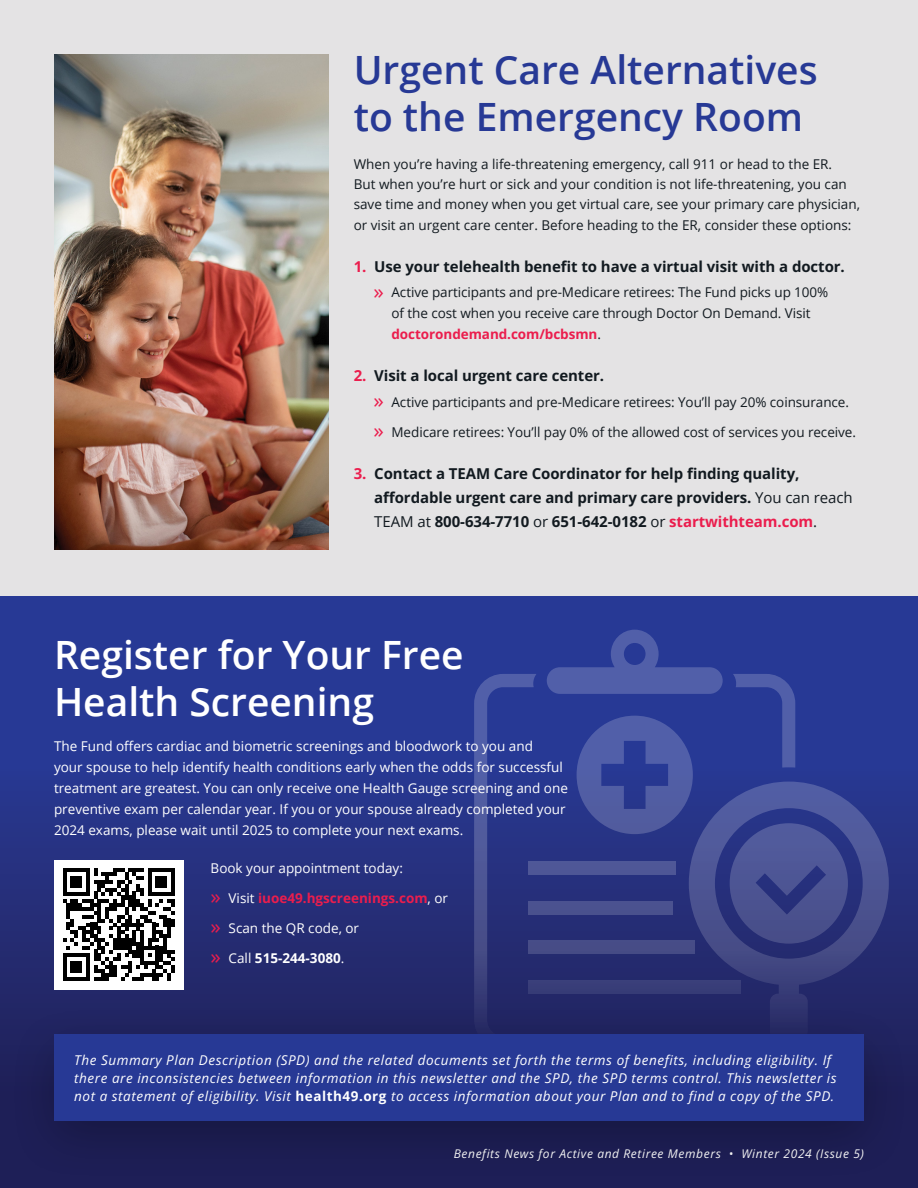
<style>
.page{position:relative;width:918px;height:1188px;background:#fff}
.page>*{position:absolute;margin:0;border:0;box-sizing:border-box;transform-origin:0 0}
.t1{font:600 39px/46.8px "Open Sans";color:#273995}
.t2{font:600 39px/46.8px "Open Sans";color:#fff}
.t3{font:700 15px/24px "Open Sans";letter-spacing:-.005em;color:#121a20}
.t4{font:13.5px/20.2px "Open Sans";color:#121a20}
.t5{font:13.5px/21px "Open Sans";color:#fff}
.t6{font:italic 13.5px/18px "Open Sans";letter-spacing:.04em;color:#fff}
.t7{font:700 13.5px "Open Sans";color:#eb1d4d}
.t8{font:700 13.5px "Open Sans";color:#fff}
.t9{font:italic 12px "Open Sans";letter-spacing:.05em;color:#fff}
.s1{color:#eb1d4d}
.s2{font-size:21px;color:#eb1d4d}
.s3{font-weight:700;color:#eb1d4d}
.s4{font-weight:400}
.s5{font-weight:400;font-size:21px}
.s6{font-weight:400;color:#fff}
.s7{font-weight:400;font-size:21px;color:#eb1d4d}
.s8{font-weight:700;font-style:normal}
</style>
<div class="page">
<div style="left:0;top:0;width:918px;height:596px;background:#e4e3e4"></div>
<div style="left:0;top:596px;width:918px;height:592px;background:linear-gradient(to bottom,#2a3fa2,#1e1d50)"></div>
<img style="left:54px;top:54px;width:274px;height:496px">
<svg style="left:474px;top:674px;width:321px;height:330px;background:#2f3b8b"></svg>
<svg style="left:547px;top:630px;width:176px;height:64px;background:#3c4c9f"></svg>
<div style="left:529px;top:901px;width:144px;height:13px;background:#4b528f"></div>
<div style="left:529px;top:940px;width:166px;height:14px;background:#474c86"></div>
<div style="left:529px;top:980px;width:212px;height:13px;background:#383d78"></div>
<svg style="left:689px;top:782px;width:200px;height:222px;background:#3b4387"></svg>
<div style="left:529px;top:861px;width:147px;height:14px;background:#4f5797"></div>
<div style="left:8px;top:1004px;width:902px;height:178px;background:#000;opacity:.25"></div>
<div style="left:54px;top:1034px;width:810px;height:87px;background:#273995"></div>
<div style="left:54px;top:860px;width:130px;height:129px;background:#fff"></div>
<svg style="left:63px;top:868px;width:112px;height:113px"></svg>
<h1 class="t1" style="left:354px;top:45px;width:466px">Urgent Care Alternatives to the Emergency Room</h1>
<p class="t4" style="left:354px;top:154px;width:508px">When you’re having a life-threatening emergency, call 911 or head to the ER.<br>But when you’re hurt or sick and your condition is not life-threatening, you can save time and money when you get virtual care, see your primary care physician, or visit an urgent care center. Before heading to the ER, consider these options:</p>
<p class="t3" style="left:354px;top:254px;width:493px"><span class="s1">1.</span> Use your telehealth benefit to have a virtual visit with a doctor.</p>
<p class="t4" style="left:392px;top:281px;width:438px;line-height:21px;text-indent:-18px"><span class="s2">»</span> Active participants and pre-Medicare retirees: The Fund picks up 100% of the cost when you receive care through Doctor On Demand. Visit <span class="s3">doctorondemand.com/bcbsmn</span>.</p>
<p class="t3" style="left:354px;top:363px;width:252px"><span class="s1">2.</span> Visit a local urgent care center.</p>
<p class="t4" style="left:374px;top:391px;width:477px"><span class="s2">»</span> Active participants and pre-Medicare retirees: You’ll pay 20% coinsurance.</p>
<p class="t4" style="left:374px;top:421px;width:484px"><span class="s2">»</span> Medicare retirees: You’ll pay 0% of the allowed cost of services you receive.</p>
<p class="t3" style="left:374px;top:461px;width:480px;text-indent:-21px"><span class="s1">3.</span> Contact a TEAM Care Coordinator for help finding quality, affordable urgent care and primary care providers. <span class="s4">You can reach<br>TEAM at</span> 800-634-7710 <span class="s4">or</span> 651-642-0182 <span class="s4">or</span> <span class="s1">startwithteam.com</span><span class="s4">.</span></p>
<h1 class="t2" style="left:54px;top:631px;width:411px">Register for Your Free<br>Health Screening</h1>
<p class="t5" style="left:54px;top:735px;width:515px">The Fund offers cardiac and biometric screenings and bloodwork to you and<br>your spouse to help identify health conditions early when the odds for successful treatment are greatest. You can only receive one Health Gauge screening and one preventive exam per calendar year. If you or your spouse already completed your 2024 exams, please wait until 2025 to complete your next exams.</p>
<p class="t5" style="left:211px;top:857px;width:194px">Book your appointment today:</p>
<p class="t7" style="left:211px;top:888px;width:239px"><span class="s5">»</span> <span class="s6">Visit</span> iuoe49.hgscreenings.com<span class="s6">, or</span></p>
<p class="t5" style="left:211px;top:917px;width:150px"><span class="s2">»</span> Scan the QR code, or</p>
<p class="t8" style="left:211px;top:948px;width:135px"><span class="s7">»</span> <span class="s4">Call</span> 515-244-3080<span class="s4">.</span></p>
<p class="t6" style="left:74px;top:1051px;width:764px">The Summary Plan Description (SPD) and the related documents set forth the terms of benefits, including eligibility. If there are inconsistencies between information in this newsletter and the SPD, the SPD terms control. This newsletter is not a statement of eligibility. Visit <span class="s8">health49.org</span> to access information about your Plan and to find a copy of the SPD.</p>
<p class="t9" style="left:454px;top:1145px;width:412px">Benefits News for Active and Retiree Members • Winter 2024 (Issue 5)</p>
</div>
